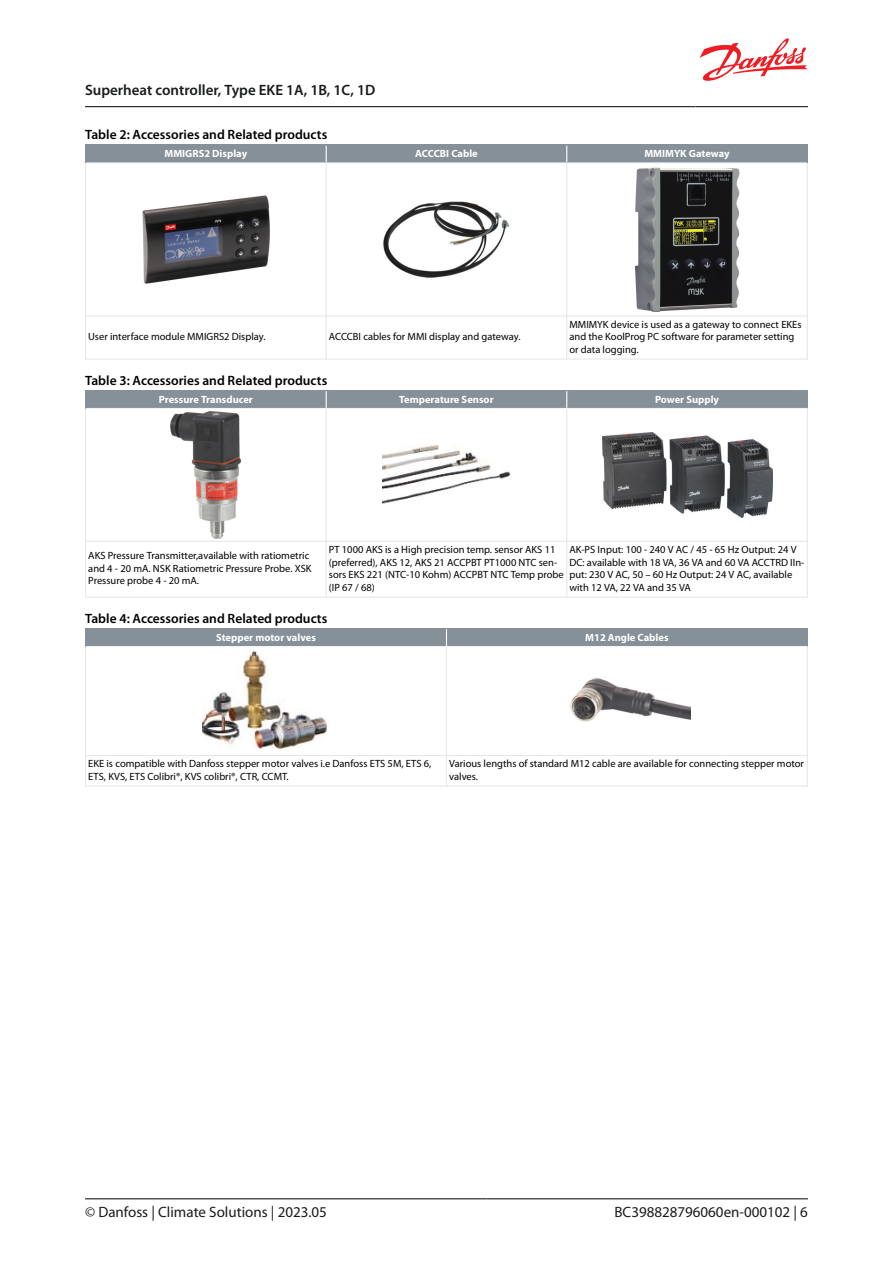
<style>
.page{position:relative;width:893px;height:1263px;background:#fff}
.page>*{position:absolute;margin:0;border:0;box-sizing:border-box;transform-origin:0 0}
.t1{font:15px "regular";color:#191b1c}
.t2{font:15px "semibold";color:#191b1c}
.t3{font:13.5px "semibold";color:#000}
.t4{font:10.5px/12.6px "regular";color:#000}
.t5{font:10.5px "bold";color:#fff}
</style>
<div class="page">
<div style="left:85px;top:144px;width:242px;height:19px;background:#869098"></div>
<div style="left:326px;top:144px;width:241px;height:19px;background:#869098"></div>
<div style="left:566px;top:144px;width:242px;height:19px;background:#869098"></div>
<svg style="left:326px;top:146px;width:1px;height:16px"></svg>
<hr style="left:86px;top:162px;width:240px;height:1px;background:#f1f3f5">
<svg style="left:566px;top:146px;width:1px;height:16px"></svg>
<hr style="left:326px;top:162px;width:241px;height:1px;background:#f1f3f5">
<hr style="left:567px;top:162px;width:240px;height:1px;background:#f1f3f5">
<hr style="left:326px;top:163px;width:1px;height:154px;background:#e5e8eb">
<hr style="left:85px;top:315px;width:242px;height:1px;background:#e5e8eb">
<hr style="left:85px;top:163px;width:1px;height:153px;background:#e5e8eb">
<hr style="left:566px;top:163px;width:1px;height:154px;background:#e5e8eb">
<hr style="left:325px;top:315px;width:242px;height:1px;background:#e5e8eb">
<hr style="left:807px;top:163px;width:1px;height:153px;background:#e5e8eb">
<hr style="left:566px;top:315px;width:242px;height:1px;background:#e5e8eb">
<hr style="left:326px;top:315px;width:1px;height:45px;background:#e5e8eb">
<hr style="left:85px;top:358px;width:241px;height:2px;background:#e5e8eb">
<hr style="left:85px;top:316px;width:1px;height:44px;background:#e5e8eb">
<hr style="left:566px;top:315px;width:1px;height:45px;background:#e5e8eb">
<hr style="left:326px;top:358px;width:241px;height:2px;background:#e5e8eb">
<hr style="left:807px;top:316px;width:1px;height:44px;background:#e5e8eb">
<hr style="left:567px;top:358px;width:241px;height:2px;background:#e5e8eb">
<div style="left:85px;top:390px;width:242px;height:19px;background:#869098"></div>
<div style="left:326px;top:390px;width:241px;height:19px;background:#869098"></div>
<div style="left:566px;top:390px;width:242px;height:19px;background:#869098"></div>
<svg style="left:326px;top:391px;width:1px;height:17px"></svg>
<hr style="left:86px;top:408px;width:240px;height:1px;background:#f1f3f5">
<svg style="left:566px;top:391px;width:1px;height:17px"></svg>
<hr style="left:326px;top:408px;width:241px;height:1px;background:#f1f3f5">
<hr style="left:567px;top:408px;width:240px;height:1px;background:#f1f3f5">
<hr style="left:326px;top:408px;width:1px;height:134px;background:#e5e8eb">
<hr style="left:85px;top:541px;width:242px;height:1px;background:#e5e8eb">
<hr style="left:85px;top:408px;width:1px;height:133px;background:#e5e8eb">
<hr style="left:566px;top:408px;width:1px;height:134px;background:#e5e8eb">
<hr style="left:325px;top:541px;width:242px;height:1px;background:#e5e8eb">
<hr style="left:807px;top:408px;width:1px;height:133px;background:#e5e8eb">
<hr style="left:566px;top:541px;width:242px;height:1px;background:#e5e8eb">
<hr style="left:326px;top:541px;width:1px;height:57px;background:#e5e8eb">
<hr style="left:85px;top:596px;width:241px;height:2px;background:#e5e8eb">
<hr style="left:85px;top:541px;width:1px;height:57px;background:#e5e8eb">
<hr style="left:566px;top:541px;width:1px;height:57px;background:#e5e8eb">
<hr style="left:326px;top:596px;width:241px;height:2px;background:#e5e8eb">
<hr style="left:807px;top:541px;width:1px;height:57px;background:#e5e8eb">
<hr style="left:567px;top:596px;width:241px;height:2px;background:#e5e8eb">
<div style="left:85px;top:628px;width:362px;height:19px;background:#869098"></div>
<div style="left:446px;top:628px;width:362px;height:19px;background:#869098"></div>
<svg style="left:446px;top:629px;width:1px;height:17px"></svg>
<hr style="left:86px;top:646px;width:360px;height:1px;background:#f1f3f5">
<hr style="left:446px;top:646px;width:361px;height:1px;background:#f1f3f5">
<hr style="left:446px;top:646px;width:1px;height:110px;background:#e5e8eb">
<hr style="left:85px;top:755px;width:362px;height:1px;background:#e5e8eb">
<hr style="left:85px;top:646px;width:1px;height:110px;background:#e5e8eb">
<hr style="left:807px;top:646px;width:1px;height:110px;background:#e5e8eb">
<hr style="left:446px;top:755px;width:362px;height:1px;background:#e5e8eb">
<hr style="left:446px;top:755px;width:1px;height:32px;background:#e5e8eb">
<hr style="left:85px;top:785px;width:362px;height:2px;background:#e5e8eb">
<hr style="left:85px;top:755px;width:1px;height:32px;background:#e5e8eb">
<hr style="left:807px;top:755px;width:1px;height:32px;background:#e5e8eb">
<hr style="left:446px;top:785px;width:362px;height:2px;background:#e5e8eb">
<svg style="left:699px;top:38px;width:109px;height:43px"></svg>
<hr style="left:695px;top:106px;width:113px;height:1px;background:#000">
<hr style="left:85px;top:106px;width:610px;height:1px;background:#000">
<hr style="left:85px;top:1198px;width:402px;height:1px;background:#000">
<hr style="left:487px;top:1198px;width:321px;height:1px;background:#000">
<img style="left:142px;top:195px;width:128px;height:89px">
<img style="left:383px;top:201px;width:127px;height:77px">
<img style="left:635px;top:167px;width:105px;height:145px">
<img style="left:171px;top:411px;width:70px;height:128px">
<img style="left:383px;top:445px;width:127px;height:59px">
<img style="left:602px;top:432px;width:170px;height:85px">
<img style="left:202px;top:649px;width:128px;height:100px">
<img style="left:570px;top:677px;width:121px;height:45px">
<h1 class="t2" style="left:85px;top:84px;width:292px">Superheat controller, Type EKE 1A, 1B, 1C, 1D</h1>
<p class="t3" style="left:85px;top:130px;width:244px">Table 2: Accessories and Related products</p>
<p class="t5" style="left:165px;top:149px;width:84px">MMIGRS2 Display</p>
<p class="t5" style="left:415px;top:149px;width:64px">ACCCBI Cable</p>
<p class="t5" style="left:644px;top:149px;width:87px">MMIMYK Gateway</p>
<p class="t4" style="left:88px;top:331px;width:179px">User interface module MMIGRS2 Display.</p>
<p class="t4" style="left:329px;top:331px;width:193px">ACCCBI cables for MMI display and gateway.</p>
<p class="t4" style="left:569px;top:319px;width:234px">MMIMYK device is used as a gateway to connect EKEs and the KoolProg PC software for parameter setting or data logging.</p>
<p class="t3" style="left:85px;top:375px;width:244px">Table 3: Accessories and Related products</p>
<p class="t5" style="left:159px;top:395px;width:96px">Pressure Transducer</p>
<p class="t5" style="left:399px;top:395px;width:96px">Temperature Sensor</p>
<p class="t5" style="left:655px;top:395px;width:66px">Power Supply</p>
<p class="t4" style="left:88px;top:550px;width:225px">AKS Pressure Transmitter,available with ratiometric and 4 - 20 mA. NSK Ratiometric Pressure Probe. XSK<br>Pressure probe 4 - 20 mA.</p>
<p class="t4" style="left:329px;top:544px;width:236px">PT 1000 AKS is a High precision temp. sensor AKS 11 (preferred), AKS 12, AKS 21 ACCPBT PT1000 NTC sen&shy;sors EKS 221 (NTC-10 Kohm) ACCPBT NTC Temp probe (IP 67 / 68)</p>
<p class="t4" style="left:569px;top:544px;width:236px">AK-PS Input: 100 - 240 V AC / 45 - 65 Hz Output: 24 V DC: available with 18 VA, 36 VA and 60 VA ACCTRD IIn&shy;put: 230 V AC, 50 – 60 Hz Output: 24 V AC, available with 12 VA, 22 VA and 35 VA</p>
<p class="t3" style="left:85px;top:613px;width:244px">Table 4: Accessories and Related products</p>
<p class="t5" style="left:216px;top:633px;width:101px">Stepper motor valves</p>
<p class="t5" style="left:585px;top:633px;width:85px">M12 Angle Cables</p>
<p class="t4" style="left:88px;top:758px;width:344px">EKE is compatible with Danfoss stepper motor valves i.e Danfoss ETS 5M, ETS 6,<br>ETS, KVS, ETS Colibri®, KVS colibri®, CTR, CCMT.</p>
<p class="t4" style="left:449px;top:758px;width:356px">Various lengths of standard M12 cable are available for connecting stepper motor valves.</p>
<h1 class="t1" style="left:85px;top:1205px;width:243px">© Danfoss | Climate Solutions | 2023.05</h1>
<h1 class="t1" style="left:614px;top:1205px;width:195px">BC398828796060en-000102 | 6</h1>
</div>
